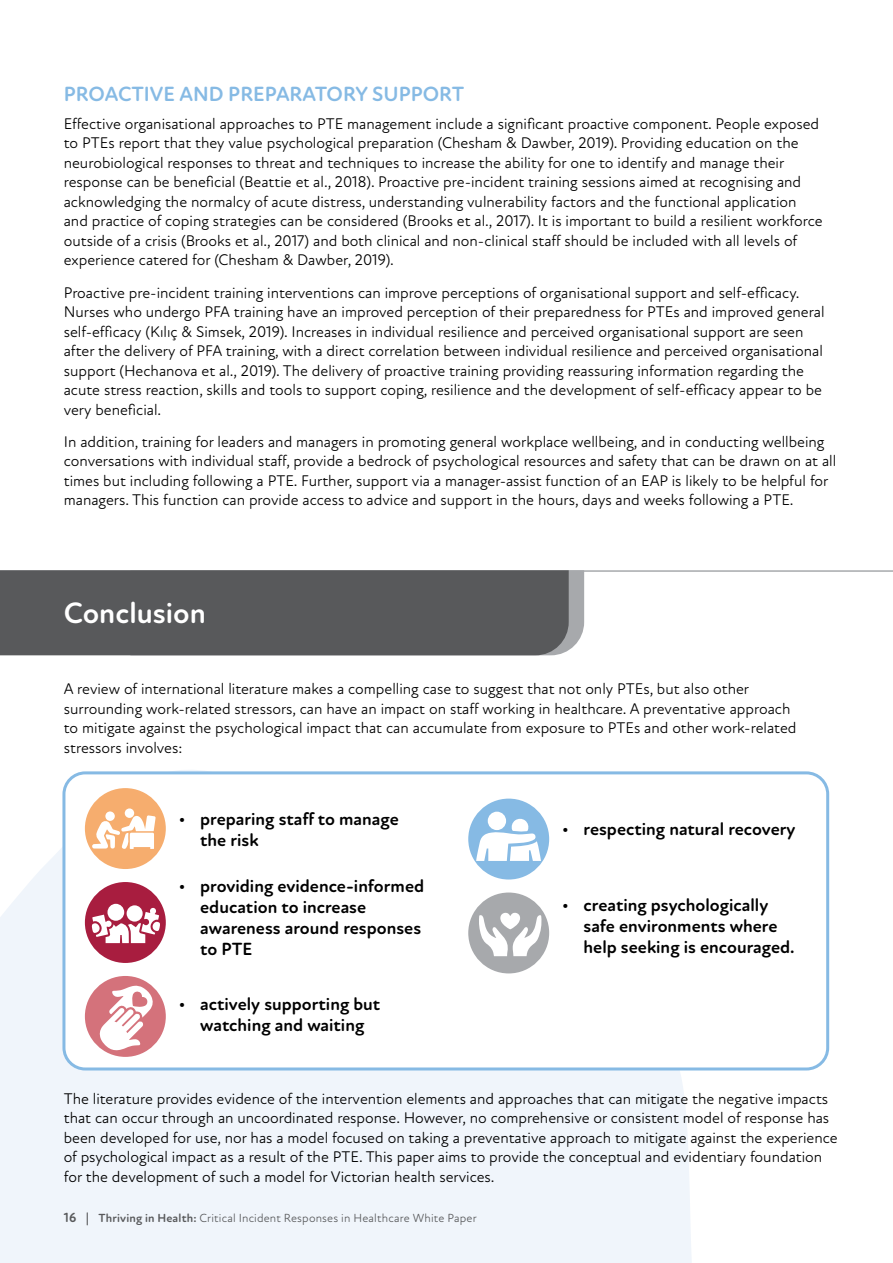
<style>
.page{position:relative;width:893px;height:1263px;background:#fff}
.page>*{position:absolute;margin:0;border:0;box-sizing:border-box;transform-origin:0 0}
.t1{font:700 30px "New Atten Round";color:#fff}
.t2{font:700 21px "New Atten Round";color:#86bae4}
.t3{font:700 18px/21px "New Atten Round";color:#000}
.t4{font:15.75px/19.5px "New Atten Round";color:#000}
.t5{font:12px "New Atten Round";letter-spacing:.015em;color:#58595b}
.s1{font-weight:700;font-size:13.5px}
.s2{font-weight:700}
</style>
<div class="page">
<div style="left:0;top:770px;width:692px;height:493px;background:#f0f5fb"></div>
<hr style="left:0;top:570px;width:893px;height:2px;background:#a7a9ac">
<svg style="left:569px;top:572px;width:15px;height:78px"></svg>
<div style="left:0;top:570px;width:569px;height:85px;background:#58595b"></div>
<div style="left:64px;top:773px;width:764px;height:296px;background:#fff;border-radius:21px"></div>
<div style="left:62px;top:771px;width:767px;height:299px;border:3px solid #86bae4;border-radius:21px"></div>
<div style="left:85px;top:788px;width:81px;height:81px;background:#f6ad6e;border-radius:50%"></div>
<div style="left:468px;top:799px;width:81px;height:80px;background:#86bae4;border-radius:50%"></div>
<div style="left:85px;top:882px;width:81px;height:81px;background:#a81d3f;border-radius:50%"></div>
<div style="left:468px;top:892px;width:81px;height:81px;background:#a7a9ac;border-radius:50%"></div>
<div style="left:85px;top:976px;width:81px;height:81px;background:#d4727b;border-radius:50%"></div>
<div style="left:488px;top:812px;width:18px;height:18px;background:#fff;border-radius:50%"></div>
<svg style="left:476px;top:818px;width:65px;height:43px"></svg>
<svg style="left:479px;top:912px;width:63px;height:44px"></svg>
<svg style="left:127px;top:905px;width:16px;height:16px"></svg>
<svg style="left:107px;top:904px;width:17px;height:17px"></svg>
<svg style="left:91px;top:907px;width:69px;height:36px"></svg>
<svg style="left:99px;top:985px;width:55px;height:65px"></svg>
<div style="left:125px;top:808px;width:9px;height:10px;background:#fff;border-radius:50%"></div>
<svg style="left:92px;top:815px;width:64px;height:34px"></svg>
<div style="left:105px;top:811px;width:10px;height:10px;background:#fff;border-radius:50%"></div>
<h2 class="t2" style="left:64px;top:81px;width:402px">PROACTIVE AND PREPARATORY SUPPORT</h2>
<p class="t4" style="left:64px;top:114px;width:760px">Effective organisational approaches to PTE management include a significant proactive component. People exposed to PTEs report that they value psychological preparation (Chesham &amp; Dawber, 2019). Providing education on the neurobiological responses to threat and techniques to increase the ability for one to identify and manage their response can be beneficial (Beattie et al., 2018). Proactive pre-incident training sessions aimed at recognising and acknowledging the normalcy of acute distress, understanding vulnerability factors and the functional application and practice of coping strategies can be considered (Brooks et al., 2017). It is important to build a resilient workforce outside of a crisis (Brooks et al., 2017) and both clinical and non-clinical staff should be included with all levels of experience catered for (Chesham &amp; Dawber, 2019).</p>
<p class="t4" style="left:64px;top:283px;width:762px">Proactive pre-incident training interventions can improve perceptions of organisational support and self-efficacy.<br>Nurses who undergo PFA training have an improved perception of their preparedness for PTEs and improved general self-efficacy (Kılıç &amp; Simsek, 2019). Increases in individual resilience and perceived organisational support are seen after the delivery of PFA training, with a direct correlation between individual resilience and perceived organisational support (Hechanova et al., 2019). The delivery of proactive training providing reassuring information regarding the acute stress reaction, skills and tools to support coping, resilience and the development of self-efficacy appear to be very beneficial.</p>
<p class="t4" style="left:64px;top:432px;width:774px">In addition, training for leaders and managers in promoting general workplace wellbeing, and in conducting wellbeing conversations with individual staff, provide a bedrock of psychological resources and safety that can be drawn on at all times but including following a PTE. Further, support via a manager-assist function of an EAP is likely to be helpful for managers. This function can provide access to advice and support in the hours, days and weeks following a PTE.</p>
<h1 class="t1" style="left:64px;top:595px;width:144px">Conclusion</h1>
<p class="t4" style="left:64px;top:679px;width:734px">A review of international literature makes a compelling case to suggest that not only PTEs, but also other surrounding work-related stressors, can have an impact on staff working in healthcare. A preventative approach to mitigate against the psychological impact that can accumulate from exposure to PTEs and other work-related stressors involves:</p>
<p class="t3" style="left:200px;top:808px;width:200px;text-indent:-21px">• preparing staff to manage the risk</p>
<p class="t3" style="left:200px;top:876px;width:226px;text-indent:-21px">• providing evidence-informed education to increase awareness around responses to PTE</p>
<p class="t3" style="left:179px;top:994px;width:203px;text-align:center">• actively supporting but watching and waiting</p>
<p class="t3" style="left:562px;top:819px;width:235px">• respecting natural recovery</p>
<p class="t3" style="left:583px;top:895px;width:213px;text-indent:-21px">• creating psychologically safe environments where help seeking is encouraged.</p>
<p class="t4" style="left:64px;top:1089px;width:775px">The literature provides evidence of the intervention elements and approaches that can mitigate the negative impacts that can occur through an uncoordinated response. However, no comprehensive or consistent model of response has been developed for use, nor has a model focused on taking a preventative approach to mitigate against the experience of psychological impact as a result of the PTE. This paper aims to provide the conceptual and evidentiary foundation for the development of such a model for Victorian health services.</p>
<p class="t5" style="left:64px;top:1211px;width:414px"><span class="s1">16 |</span> <span class="s2">Thriving in Health:</span> Critical Incident Responses in Healthcare White Paper</p>
</div>
